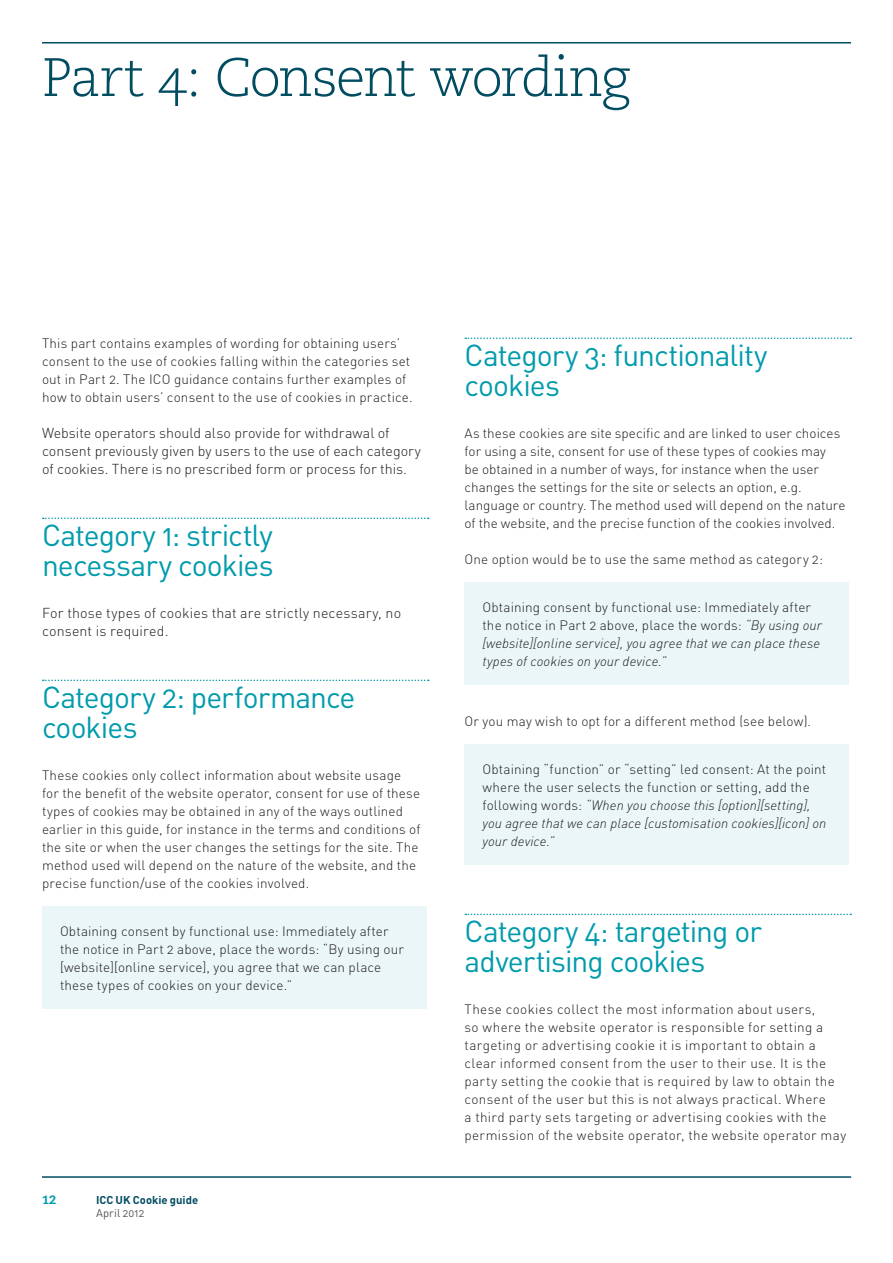
<style>
.page{position:relative;width:893px;height:1263px;background:#fff}
.page>*{position:absolute;margin:0;border:0;box-sizing:border-box;transform-origin:0 0}
.t1{font:54px "Caecilia Light Os F";letter-spacing:-.035em;color:#004c61}
.t2{font:30px/30px "DIN Pro";letter-spacing:-.03em;color:#009bac}
.t3{font:300 14.25px/18px "DIN Pro";letter-spacing:.005em;color:#1d1d1b}
.t4{font:300 13.5px/18px "DIN Pro";letter-spacing:.01em;color:#1d1d1b}
.t5{font:italic 300 13.5px/18px "DIN";letter-spacing:.01em;color:#1d1d1b}
.t6{font:800 12px "Caecilia";color:#009bac}
.t7{font:700 11.25px "DIN Pro";color:#004c61}
.t8{font:11.25px "DIN Pro";letter-spacing:.01em;color:#575756}
.s1{font-family:"DIN";font-style:italic}
.s2{font-family:"DIN Pro";font-style:normal}
</style>
<div class="page">
<hr style="left:42px;top:1176px;width:809px;height:2px;background:#004c61">
<hr style="left:42px;top:42px;width:809px;height:2px;background:#004c61">
<svg style="left:43px;top:518px;width:386px;height:1px"></svg>
<svg style="left:43px;top:680px;width:386px;height:1px"></svg>
<div style="left:42px;top:906px;width:385px;height:102px;background:#ebf6f8"></div>
<svg style="left:465px;top:338px;width:386px;height:1px"></svg>
<svg style="left:465px;top:914px;width:386px;height:1px"></svg>
<div style="left:464px;top:582px;width:385px;height:102px;background:#ebf6f8"></div>
<div style="left:464px;top:744px;width:385px;height:120px;background:#ebf6f8"></div>
<h1 class="t1" style="left:42px;top:47px;width:589px">Part 4: Consent wording</h1>
<p class="t4" style="left:42px;top:334px;width:372px">This part contains examples of wording for obtaining users’ consent to the use of cookies falling within the categories set out in Part 2. The ICO guidance contains further examples of how to obtain users’ consent to the use of cookies in practice.</p>
<p class="t3" style="left:42px;top:423px;width:381px">Website operators should also provide for withdrawal of consent previously given by users to the use of each category of cookies. There is no prescribed form or process for this.</p>
<h2 class="t2" style="left:42px;top:519px;width:233px">Category 1: strictly necessary cookies</h2>
<p class="t3" style="left:42px;top:603px;width:361px">For those types of cookies that are strictly necessary, no consent is required.</p>
<h2 class="t2" style="left:42px;top:681px;width:315px">Category 2: performance cookies</h2>
<p class="t4" style="left:42px;top:766px;width:380px">These cookies only collect information about website usage for the benefit of the website operator, consent for use of these types of cookies may be obtained in any of the ways outlined earlier in this guide, for instance in the terms and conditions of the site or when the user changes the settings for the site. The method used will depend on the nature of the website, and the precise function/use of the cookies involved.</p>
<p class="t4" style="left:60px;top:922px;width:345px">Obtaining consent by functional use: Immediately after the notice in Part 2 above, place the words: “By using our [website][online service], you agree that we can place these types of cookies on your device.”</p>
<p class="t6" style="left:42px;top:1192px;width:16px">12</p>
<p class="t7" style="left:96px;top:1192px;width:104px">ICC UK Cookie guide</p>
<p class="t8" style="left:96px;top:1205px;width:50px">April 2012</p>
<h2 class="t2" style="left:464px;top:339px;width:305px">Category 3: functionality cookies</h2>
<p class="t4" style="left:464px;top:424px;width:383px">As these cookies are site specific and are linked to user choices for using a site, consent for use of these types of cookies may<br>be obtained in a number of ways, for instance when the user changes the settings for the site or selects an option, e.g. language or country. The method used will depend on the nature of the website, and the precise function of the cookies involved.</p>
<p class="t4" style="left:464px;top:550px;width:360px">One option would be to use the same method as category 2:</p>
<p class="t4" style="left:482px;top:598px;width:341px">Obtaining consent by functional use: Immediately after the notice in Part 2 above, place the words: <span class="s1">“By using our</span></p>
<p class="t5" style="left:482px;top:634px;width:339px">[website][online service], you agree that we can place these types of cookies on your device.”</p>
<p class="t4" style="left:464px;top:712px;width:348px">Or you may wish to opt for a different method (see below).</p>
<p class="t4" style="left:482px;top:760px;width:345px">Obtaining “function” or “setting” led consent: At the point where the user selects the function or setting, add the</p>
<p class="t5" style="left:482px;top:796px;width:345px"><span class="s2">following words:</span> “When you choose this [option][setting], you agree that we can place [customisation cookies][icon] on your device.”</p>
<h2 class="t2" style="left:464px;top:915px;width:299px">Category 4: targeting or advertising cookies</h2>
<p class="t4" style="left:464px;top:1000px;width:383px">These cookies collect the most information about users,<br>so where the website operator is responsible for setting a targeting or advertising cookie it is important to obtain a clear informed consent from the user to their use. It is the party setting the cookie that is required by law to obtain the consent of the user but this is not always practical. Where<br>a third party sets targeting or advertising cookies with the permission of the website operator, the website operator may</p>
</div>
